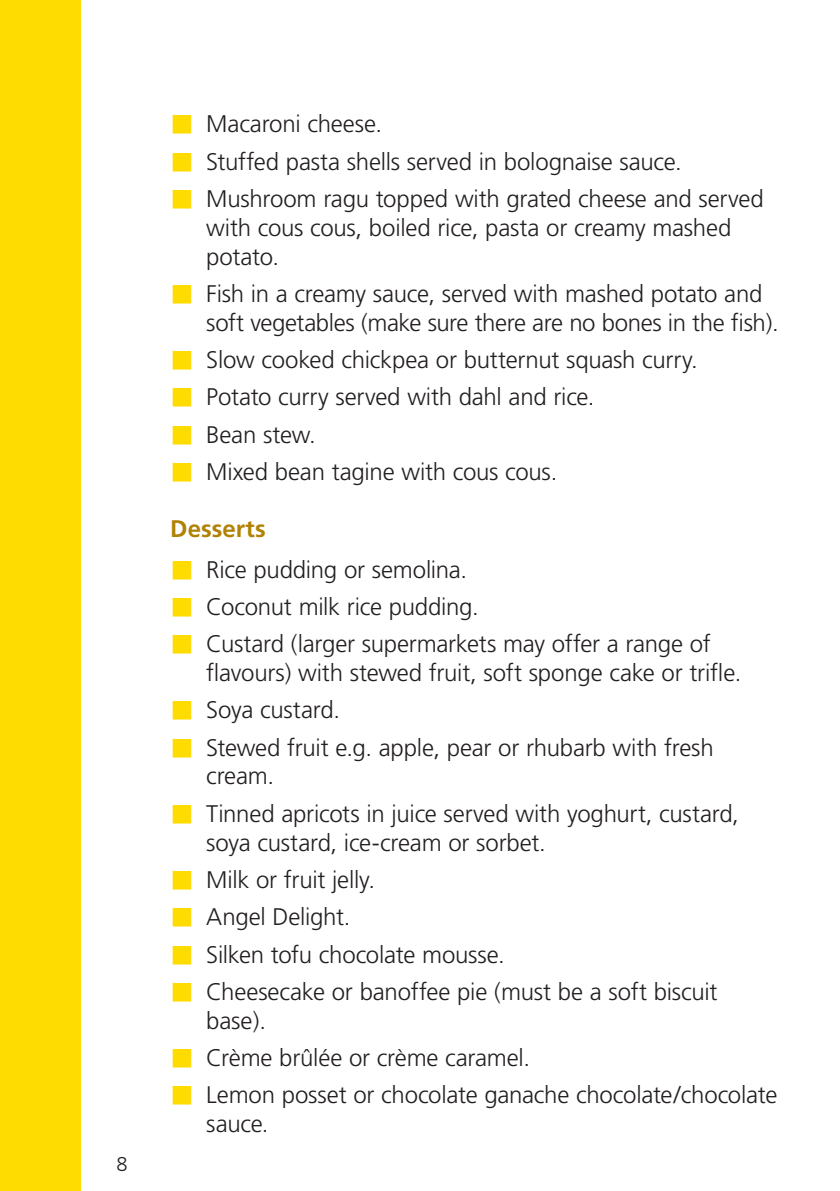
<style>
.page{position:relative;width:840px;height:1191px;background:#fff}
.page>*{position:absolute;margin:0;border:0;box-sizing:border-box;transform-origin:0 0}
.t1{font:300 24px/28.8px "Frutiger";letter-spacing:-.01em;color:#231f20}
.SUB_HEADING{font:700 24px "Frutiger";color:#b08205}
.t2{font:300 20px "Frutiger";color:#231f20}
</style>
<div class="page">
<div style="left:0;top:0;width:80px;height:1191px;background:#ffdc01"></div>
<p class="t2" style="left:116px;top:1152px;width:13px">8</p>
<p class="t1" style="left:206px;top:109px;width:172px">Macaroni cheese.</p>
<p class="t1" style="left:206px;top:147px;width:472px">Stuffed pasta shells served in bolognaise sauce.</p>
<p class="t1" style="left:206px;top:184px;width:558px">Mushroom ragu topped with grated cheese and served with cous cous, boiled rice, pasta or creamy mashed potato.</p>
<p class="t1" style="left:206px;top:279px;width:569px">Fish in a creamy sauce, served with mashed potato and soft vegetables (make sure there are no bones in the fish).</p>
<p class="t1" style="left:206px;top:345px;width:488px">Slow cooked chickpea or butternut squash curry.</p>
<p class="t1" style="left:206px;top:382px;width:385px">Potato curry served with dahl and rice.</p>
<p class="t1" style="left:206px;top:420px;width:106px">Bean stew.</p>
<p class="t1" style="left:206px;top:457px;width:348px">Mixed bean tagine with cous cous.</p>
<p class="SUB_HEADING" style="left:170px;top:515px;width:97px">Desserts</p>
<p class="t1" style="left:206px;top:555px;width:257px">Rice pudding or semolina.</p>
<p class="t1" style="left:206px;top:592px;width:269px">Coconut milk rice pudding.</p>
<p class="t1" style="left:206px;top:629px;width:531px">Custard (larger supermarkets may offer a range of flavours) with stewed fruit, soft sponge cake or trifle.</p>
<p class="t1" style="left:206px;top:695px;width:130px">Soya custard.</p>
<p class="t1" style="left:206px;top:733px;width:508px">Stewed fruit e.g. apple, pear or rhubarb with fresh cream.</p>
<p class="t1" style="left:206px;top:799px;width:534px">Tinned apricots in juice served with yoghurt, custard, soya custard, ice-cream or sorbet.</p>
<p class="t1" style="left:206px;top:865px;width:165px">Milk or fruit jelly.</p>
<p class="t1" style="left:206px;top:902px;width:141px">Angel Delight.</p>
<p class="t1" style="left:206px;top:939px;width:295px">Silken tofu chocolate mousse.</p>
<p class="t1" style="left:206px;top:977px;width:512px">Cheesecake or banoffee pie (must be a soft biscuit base).</p>
<p class="t1" style="left:206px;top:1043px;width:320px">Crème brûlée or crème caramel.</p>
<p class="t1" style="left:206px;top:1080px;width:572px">Lemon posset or chocolate ganache chocolate/chocolate sauce.</p>
</div>
